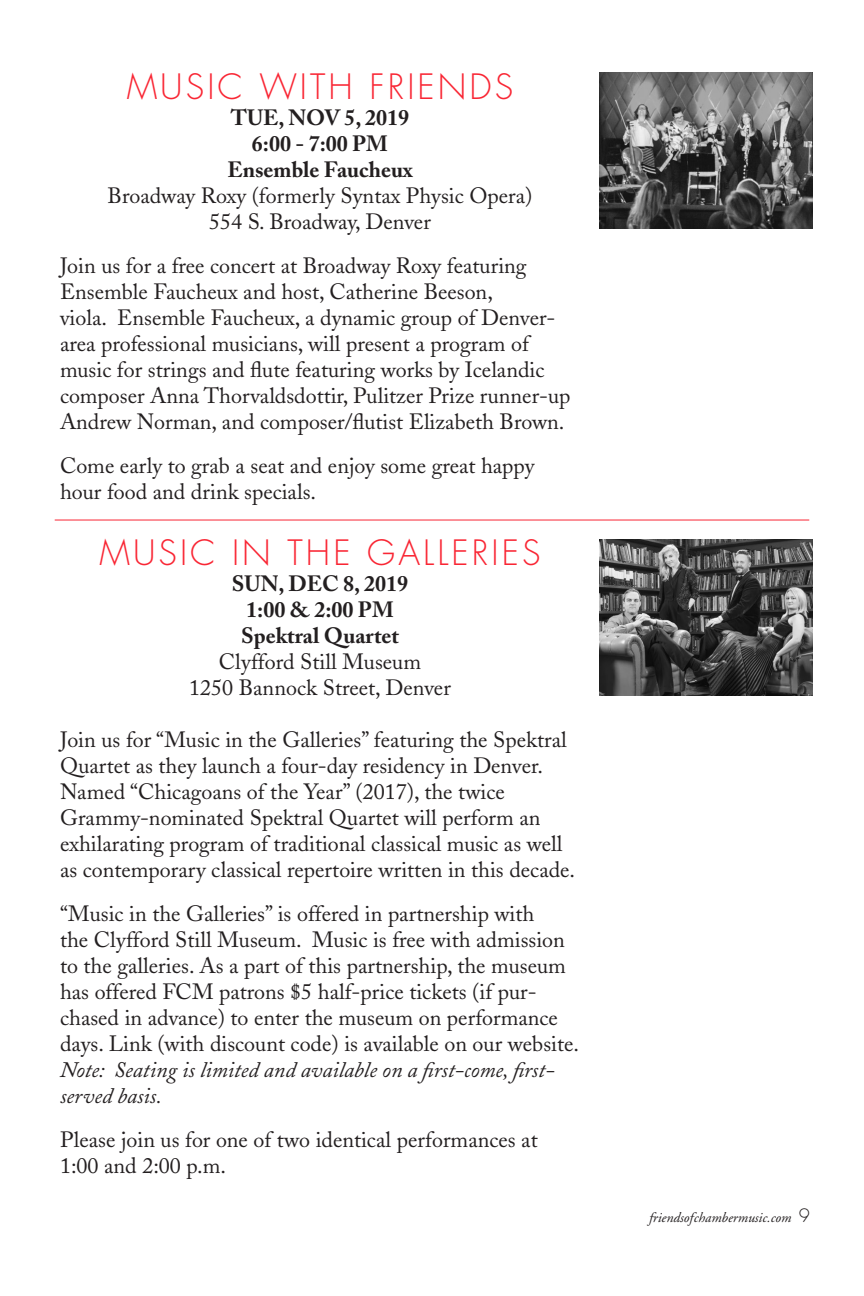
<style>
.page{position:relative;width:864px;height:1296px;background:#fff}
.page>*{position:absolute;margin:0;border:0;box-sizing:border-box;transform-origin:0 0}
.t1{font:300 34px "Futura";letter-spacing:.09em;color:#f92634}
.t2{font:22px/26px "Adobe Caslon";color:#231f20}
.t3{font:700 22px/26px "Adobe Caslon";color:#231f20;text-align:center}
.t4{font:italic 22px/26px "Adobe Caslon";color:#231f20}
.t5{font:italic 14px "Adobe Garamond";color:#231f20}
.s1{font-family:"Futura";font-weight:300;font-style:normal;font-size:18px}
</style>
<div class="page">
<hr style="left:55px;top:520px;width:754px;height:1px;background:#f92634">
<img style="left:599px;top:539px;width:213px;height:157px">
<img style="left:599px;top:72px;width:213px;height:157px">
<h1 class="t1" style="left:127px;top:64px;width:388px">MUSIC WITH FRIENDS</h1>
<p class="t3" style="left:227px;top:104px;width:187px">TUE, NOV 5, 2019<br>6:00 - 7:00 PM<br>Ensemble Faucheux</p>
<p class="t2" style="left:108px;top:182px;width:426px;text-align:center">Broadway Roxy (formerly Syntax Physic Opera)<br>554 S. Broadway, Denver</p>
<p class="t2" style="left:60px;top:252px;width:512px">Join us for a free concert at Broadway Roxy featuring Ensemble Faucheux and host, Catherine Beeson,<br>viola. Ensemble Faucheux, a dynamic group of Denver&shy;area professional musicians, will present a program of music for strings and flute featuring works by Icelandic composer Anna Thorvaldsdottir, Pulitzer Prize runner-up Andrew Norman, and composer/flutist Elizabeth Brown.</p>
<p class="t2" style="left:60px;top:452px;width:476px">Come early to grab a seat and enjoy some great happy hour food and drink specials.</p>
<h1 class="t1" style="left:100px;top:531px;width:443px">MUSIC IN THE GALLERIES</h1>
<p class="t3" style="left:232px;top:571px;width:178px">SUN, DEC 8, 2019<br>1:00 &amp; 2:00 PM<br>Spektral Quartet</p>
<p class="t2" style="left:189px;top:649px;width:263px;text-align:center">Clyfford Still Museum<br>1250 Bannock Street, Denver</p>
<p class="t2" style="left:60px;top:727px;width:517px">Join us for “Music in the Galleries” featuring the Spektral Quartet as they launch a four-day residency in Denver.<br>Named “Chicagoans of the Year” (2017), the twice Grammy-nominated Spektral Quartet will perform an exhilarating program of traditional classical music as well as contemporary classical repertoire written in this decade.</p>
<p class="t2" style="left:60px;top:901px;width:521px">“Music in the Galleries” is offered in partnership with<br>the Clyfford Still Museum. Music is free with admission to the galleries. As a part of this partnership, the museum has offered FCM patrons $5 half-price tickets (if pur&shy;chased in advance) to enter the museum on performance days. Link (with discount code) is available on our website.</p>
<p class="t4" style="left:60px;top:1058px;width:496px">Note: Seating is limited and available on a first-come, first&shy;served basis.</p>
<p class="t2" style="left:60px;top:1127px;width:479px">Please join us for one of two identical performances at<br>1:00 and 2:00 p.m.</p>
<p class="t5" style="left:649px;top:1210px;width:162px">friendsofchambermusic.com <span class="s1">9</span></p>
</div>
